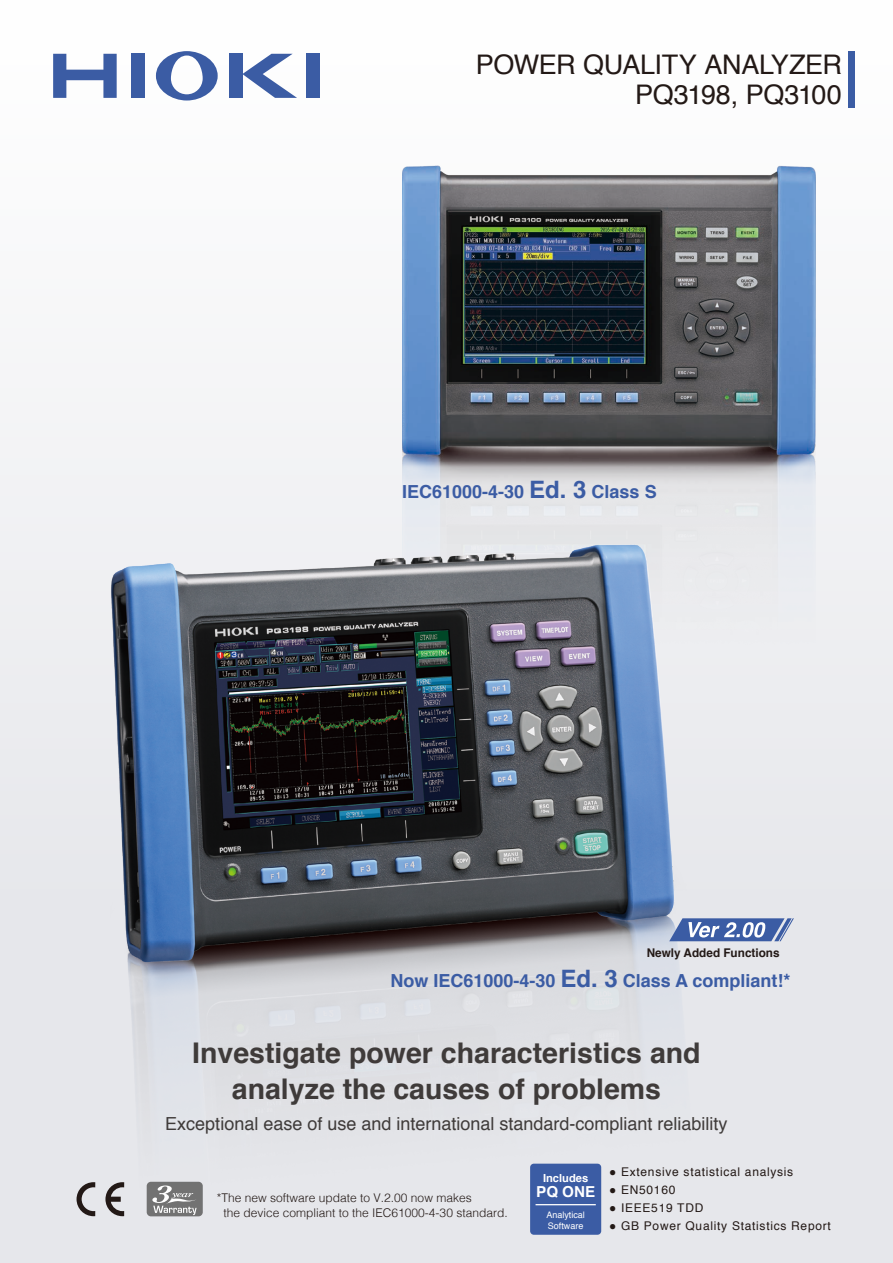
<style>
.page{position:relative;width:893px;height:1263px;background:#fff}
.page>*{position:absolute;margin:0;border:0;box-sizing:border-box;transform-origin:0 0}
.t1{font:700 28.5px/36px "Helvetica";color:#3f3b3a;text-align:center}
.t2{font:27px/30px "Helvetica";letter-spacing:-.01em;color:#231916;text-align:right}
.t3{font:18px "Helvetica";color:#3f3b3a}
.t4{font:700 18px "Helvetica";color:#3b5ca4}
.t5{font:700 15.15px "Helvetica";color:#fff}
.t6{font:300 12px/15px "Helvetica";color:#231916}
.t7{font:12px "Helvetica";letter-spacing:.06em;color:#231916}
.t8{font:700 12px "Helvetica";color:#231916}
.t9{font:700 11.1px "Helvetica";color:#fff}
.t10{font:9px/10.5px "Helvetica";color:#fff}
.s1{font-size:24px}
.s2{font-weight:700}
</style>
<div class="page">
<div style="left:0;top:0;width:893px;height:1263px;background:linear-gradient(to bottom,#fdfdfd,#e1e2e7)"></div>
<svg style="left:77px;top:1182px;width:18px;height:34px"></svg>
<svg style="left:105px;top:1182px;width:19px;height:34px"></svg>
<svg style="left:53px;top:54px;width:64px;height:44px"></svg>
<div style="left:131px;top:54px;width:13px;height:44px;background:#3b5ca4"></div>
<svg style="left:156px;top:51px;width:62px;height:50px"></svg>
<div style="left:229px;top:54px;width:13px;height:44px;background:#3b5ca4"></div>
<svg style="left:242px;top:54px;width:55px;height:44px"></svg>
<div style="left:306px;top:54px;width:13px;height:44px;background:#3b5ca4"></div>
<div style="left:848px;top:51px;width:7px;height:57px;background:#3b5ca4"></div>
<div style="left:147px;top:1182px;width:56px;height:34px;background:#727272;border-radius:4px"></div>
<svg style="left:152px;top:1199px;width:45px;height:16px"></svg>
<img style="left:402px;top:166px;width:414px;height:482px">
<img style="left:111px;top:545px;width:618px;height:654px">
<div style="left:530px;top:1164px;width:71px;height:71px;background:#3b5ca4;border-radius:4px"></div>
<hr style="left:536px;top:1204px;width:60px;height:1px;background:#fff">
<svg style="left:669px;top:918px;width:125px;height:23px;background:#748bbd"></svg>
<h2 class="t2" style="left:476px;top:51px;width:368px">POWER QUALITY ANALYZER<br>PQ3198, PQ3100</h2>
<h3 class="t4" style="left:402px;top:477px;width:256px">IEC61000-4-30 <span class="s1">Ed. 3</span> Class S</h3>
<p class="t8" style="left:647px;top:943px;width:134px">Newly Added Functions</p>
<h3 class="t4" style="left:390px;top:966px;width:402px">Now IEC61000-4-30 <span class="s1">Ed. 3</span> Class A compliant!*</h3>
<h1 class="t1" style="left:192px;top:1036px;width:510px">Investigate power characteristics and analyze the causes of problems</h1>
<h3 class="t3" style="left:165px;top:1109px;width:564px">Exceptional ease of use and international standard-compliant reliability</h3>
<p class="t6" style="left:224px;top:1189px;width:286px;text-indent:-7px">*The new software update to V.2.00 now makes<br>the device compliant to the IEC61000-4-30 standard.</p>
<p class="t9" style="left:543px;top:1169px;width:47px">Includes</p>
<p class="t5" style="left:536px;top:1179px;width:60px">PQ ONE</p>
<p class="t10" style="left:546px;top:1210px;width:40px">Analytical<br>Software</p>
<p class="t7" style="left:609px;top:1163px;width:186px"><span class="s2">●</span> Extensive statistical analysis</p>
<p class="t7" style="left:609px;top:1181px;width:68px"><span class="s2">●</span> EN50160</p>
<p class="t7" style="left:609px;top:1199px;width:96px"><span class="s2">●</span> IEEE519 TDD</p>
<p class="t7" style="left:609px;top:1217px;width:223px"><span class="s2">●</span> GB Power Quality Statistics Report</p>
</div>
